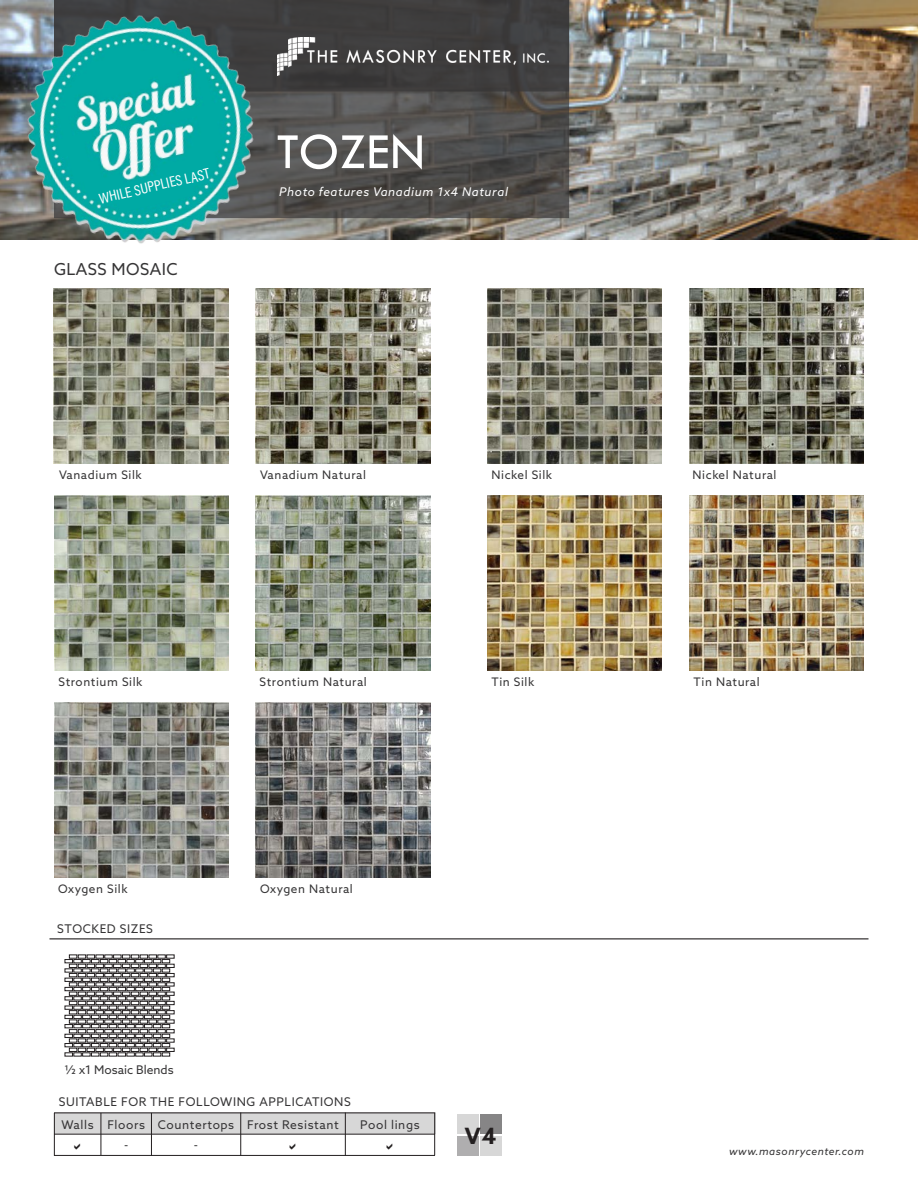
<style>
.page{position:relative;width:918px;height:1188px;background:#fff}
.page>*{position:absolute;margin:0;border:0;box-sizing:border-box;transform-origin:0 0}
.t1{font:52.5px "Tw Cen";letter-spacing:.01em;color:#fff}
.t2{font:700 22.5px "Azo Sans";color:#231f20}
.t3{font:16.5px "Azo Sans";letter-spacing:.025em;color:#363536}
.t4{font:15px "Acumin Pro Cond";color:#fff}
.t5{font:12px "Azo Sans";letter-spacing:.05em;color:#363536}
.t6{font:italic 12px "Azo Sans";letter-spacing:.05em;color:#fff}
.t7{font:12px "Azo Sans";color:#363536}
.t8{font:11.7px "Azo Sans";letter-spacing:.05em;color:#363536}
.t9{font:italic 10.5px "Azo Sans";letter-spacing:.05em;color:#363536}
</style>
<div class="page">
<img style="left:290px;top:0;width:628px;height:240px">
<svg style="left:290px;top:92px;width:279px;height:126px;background:#52504e"></svg>
<svg style="left:290px;top:0;width:279px;height:92px;background:#3e3d3d"></svg>
<img style="left:290px;top:38px;width:259px;height:37px">
<hr style="left:50px;top:938px;width:818px;height:1px;background:#231f20">
<img style="left:54px;top:289px;width:175px;height:175px">
<div style="left:54px;top:1113px;width:381px;height:21px;background:#d7d7d7"></div>
<hr style="left:54px;top:1113px;width:381px;height:1px;background:#231f20">
<hr style="left:54px;top:1134px;width:381px;height:1px;background:#231f20">
<hr style="left:54px;top:1155px;width:381px;height:1px;background:#231f20">
<hr style="left:101px;top:1113px;width:1px;height:42px;background:#231f20">
<hr style="left:151px;top:1113px;width:1px;height:43px;background:#231f20">
<hr style="left:240px;top:1113px;width:1px;height:43px;background:#231f20">
<hr style="left:345px;top:1113px;width:1px;height:43px;background:#231f20">
<hr style="left:434px;top:1113px;width:1px;height:42px;background:#231f20">
<hr style="left:54px;top:1113px;width:1px;height:43px;background:#231f20">
<div style="left:458px;top:1115px;width:21px;height:19px;background:#d7d7d7"></div>
<div style="left:458px;top:1136px;width:21px;height:19px;background:#afaeaf"></div>
<div style="left:481px;top:1115px;width:21px;height:19px;background:#868586"></div>
<div style="left:481px;top:1136px;width:21px;height:19px;background:#d7d7d7"></div>
<img style="left:256px;top:289px;width:174px;height:175px">
<img style="left:487px;top:289px;width:175px;height:175px">
<img style="left:689px;top:289px;width:175px;height:175px">
<img style="left:54px;top:496px;width:175px;height:174px">
<img style="left:256px;top:496px;width:174px;height:174px">
<img style="left:487px;top:496px;width:175px;height:174px">
<img style="left:689px;top:496px;width:175px;height:174px">
<img style="left:54px;top:703px;width:175px;height:174px">
<img style="left:256px;top:703px;width:174px;height:174px">
<div style="left:69px;top:954px;width:8px;height:5px;border:1px solid #231f20"></div>
<div style="left:78px;top:954px;width:8px;height:5px;border:1px solid #231f20"></div>
<div style="left:87px;top:954px;width:8px;height:5px;border:1px solid #231f20"></div>
<div style="left:104px;top:954px;width:9px;height:5px;border:1px solid #231f20"></div>
<div style="left:122px;top:954px;width:8px;height:5px;border:1px solid #231f20"></div>
<div style="left:131px;top:954px;width:8px;height:5px;border:1px solid #231f20"></div>
<div style="left:140px;top:954px;width:8px;height:5px;border:1px solid #231f20"></div>
<div style="left:157px;top:954px;width:9px;height:5px;border:1px solid #231f20"></div>
<svg style="left:64px;top:959px;width:111px;height:93px"></svg>
<img style="left:0;top:0;width:290px;height:244px">
<p class="t4" style="left:97px;top:189px;width:115px;rotate:-13deg">WHILE SUPPLIES LAST</p>
<p class="t3" style="left:54px;top:259px;width:125px">GLASS MOSAIC</p>
<p class="t1" style="left:276px;top:120px;width:150px">TOZEN</p>
<p class="t6" style="left:279px;top:184px;width:230px">Photo features Vanadium 1x4 Natural</p>
<p class="t8" style="left:59px;top:467px;width:84px">Vanadium Silk</p>
<p class="t8" style="left:260px;top:467px;width:107px">Vanadium Natural</p>
<p class="t8" style="left:492px;top:467px;width:62px">Nickel Silk</p>
<p class="t8" style="left:693px;top:467px;width:85px">Nickel Natural</p>
<p class="t8" style="left:492px;top:674px;width:44px">Tin Silk</p>
<p class="t8" style="left:59px;top:674px;width:85px">Strontium Silk</p>
<p class="t8" style="left:260px;top:674px;width:109px">Strontium Natural</p>
<p class="t8" style="left:694px;top:674px;width:68px">Tin Natural</p>
<p class="t8" style="left:58px;top:881px;width:71px">Oxygen Silk</p>
<p class="t5" style="left:57px;top:921px;width:97px">STOCKED SIZES</p>
<p class="t8" style="left:260px;top:881px;width:94px">Oxygen Natural</p>
<p class="t7" style="left:64px;top:1061px;width:111px">1/2 x1 Mosaic Blends</p>
<p class="t5" style="left:59px;top:1094px;width:294px">SUITABLE FOR THE FOLLOWING APPLICATIONS</p>
<p class="t5" style="left:62px;top:1117px;width:34px">Walls</p>
<p class="t5" style="left:107px;top:1117px;width:39px">Floors</p>
<p class="t5" style="left:158px;top:1117px;width:78px">Countertops</p>
<p class="t5" style="left:247px;top:1117px;width:93px">Frost Resistant</p>
<p class="t5" style="left:124px;top:1137px;width:6px">-</p>
<p class="t5" style="left:194px;top:1137px;width:6px">-</p>
<p class="t5" style="left:360px;top:1117px;width:61px">Pool lings</p>
<p class="t2" style="left:465px;top:1121px;width:33px">V4</p>
<p class="t9" style="left:729px;top:1144px;width:136px">www.masonrycenter.com</p>
</div>
